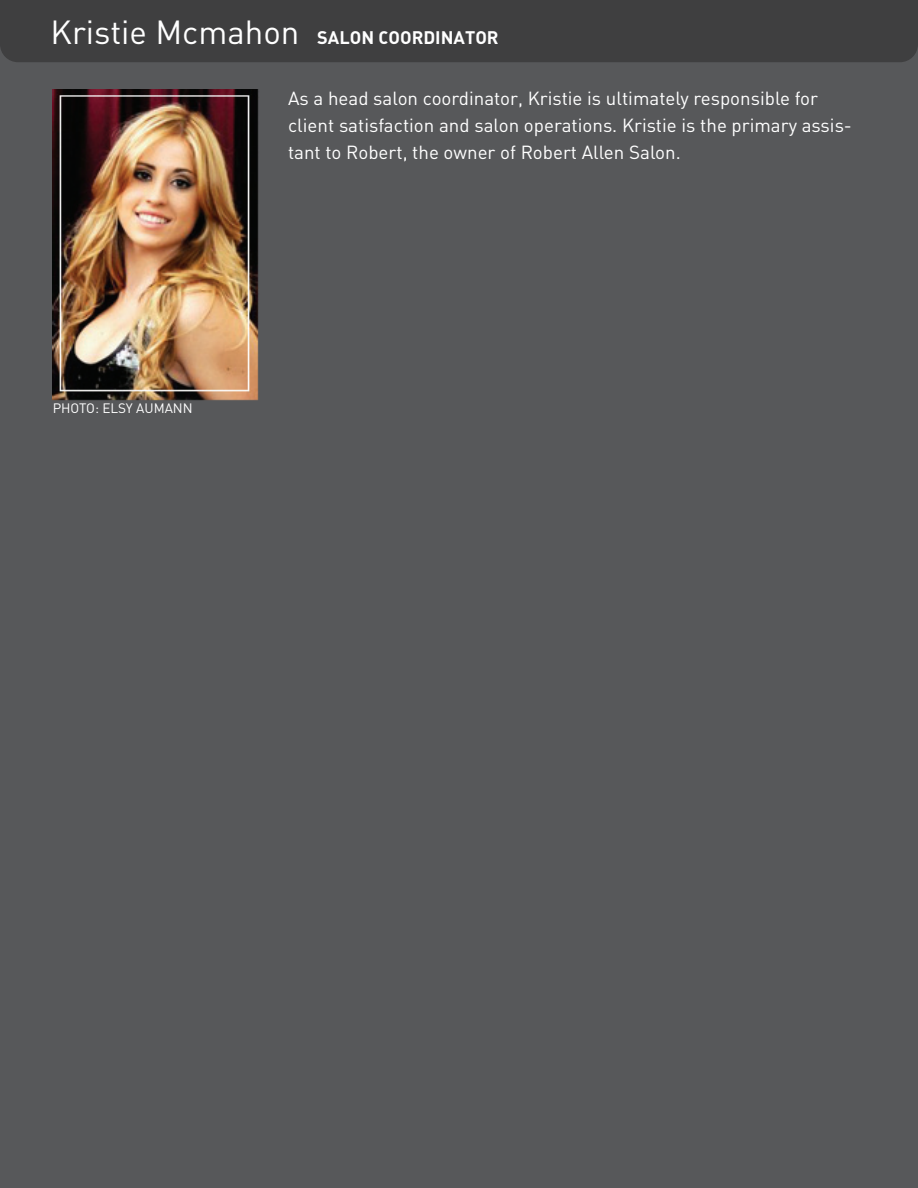
<style>
.page{position:relative;width:918px;height:1188px;background:#57585a}
.page>*{position:absolute;margin:0;border:0;box-sizing:border-box;transform-origin:0 0}
.t1{font:18.75px/27px "DIN";color:#fff}
.t2{font:18px "DIN Bold Alternate";color:#fff}
.t3{font:13.5px "DIN";color:#fff}
.s1{font-family:"DIN";font-size:33px}
</style>
<div class="page">
<div style="left:0;top:0;width:918px;height:62px;background:#3f3f40"></div>
<img style="left:53px;top:90px;width:206px;height:311px">
<p class="t2" style="left:51px;top:28px;width:450px"><span class="s1">Kristie Mcmahon</span> SALON COORDINATOR</p>
<p class="t3" style="left:53px;top:401px;width:141px">PHOTO: ELSY AUMANN</p>
<p class="t1" style="left:288px;top:85px;width:565px">As a head salon coordinator, Kristie is ultimately responsible for client satisfaction and salon operations. Kristie is the primary assis&shy;tant to Robert, the owner of Robert Allen Salon.</p>
</div>
